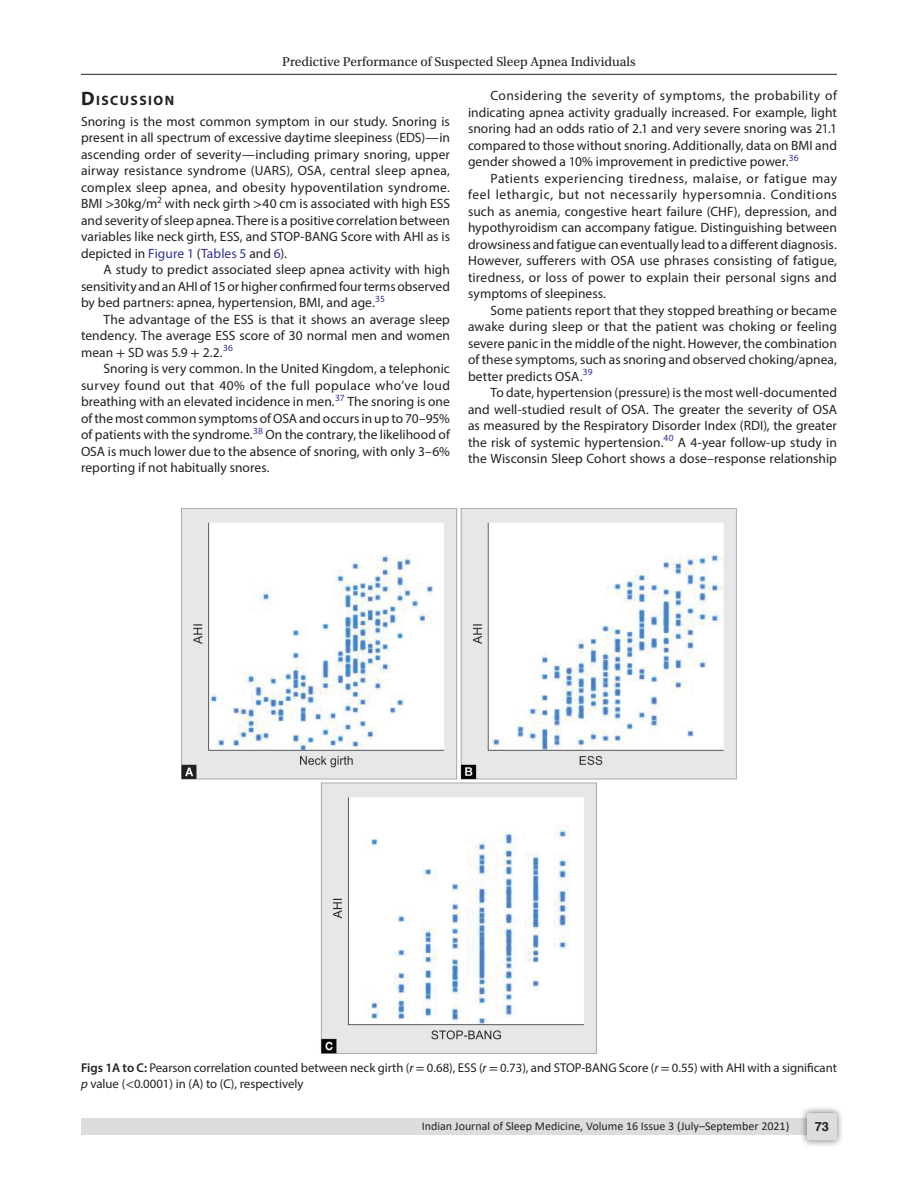
<style>
.page{position:relative;width:918px;height:1188px;background:#fff}
.page>*{position:absolute;margin:0;border:0;box-sizing:border-box;transform-origin:0 0}
.Head-1{font:700 13.65px "Myriad Pro";letter-spacing:.105em;color:#231f20}
.Para-Indent{font:13.5px/16.5px "Myriad Pro";letter-spacing:.005em;color:#231f20;text-align:justify}
.Para-NoIndent{font:13.5px/16.5px "Myriad Pro";color:#231f20;text-align:justify}
.t1{font:13.5px "Utopia Std";color:#231f20}
.FigCaption{font:12.75px/15.3px "Myriad Pro";color:#231f20}
.t2{font:700 12.75px "Helvetica LT Std";color:#231f20}
.t3{font:12px "Calibri";color:#231f20}
.s1{font-size:19.5px}
.s2{font-family:"STIX General"}
.s3{color:#2e3092}
.s4{font-weight:600}
.s5{font-style:italic}
</style>
<div class="page">
<hr style="left:81px;top:74px;width:756px;height:1px;background:#231f20">
<div style="left:81px;top:1119px;width:756px;height:16px;background:#dcdddf"></div>
<div style="left:800px;top:1106px;width:44px;height:41px;background:#231f20;opacity:.61"></div>
<div style="left:807px;top:1113px;width:30px;height:27px;background:#dcdddf;border-radius:2px"></div>
<img style="left:182px;top:509px;width:554px;height:545px">
<p class="t1" style="left:282px;top:55px;width:355px">Predictive Performance of Suspected Sleep Apnea Individuals</p>
<p class="Head-1" style="left:81px;top:91px;width:95px"><span class="s1">D</span>ISCUSSION</p>
<p class="Para-NoIndent" style="left:81px;top:113px;width:371px">Snoring is the most common symptom in our study. Snoring is present in all spectrum of excessive daytime sleepiness (EDS)—in ascending order of severity—including primary snoring, upper airway resistance syndrome (UARS), OSA, central sleep apnea, complex sleep apnea, and obesity hypoventilation syndrome.<br>BMI <span class="s2">&gt;</span>30kg/m<sup>2</sup> with neck girth <span class="s2">&gt;</span>40 cm is associated with high ESS and severity of sleep apnea. There is a positive correlation between variables like neck girth, ESS, and STOP-BANG Score with AHI as is depicted in <span class="s3">Figure 1</span> (<span class="s3">Tables 5</span> and <span class="s3">6</span>).</p>
<p class="Para-Indent" style="left:81px;top:261px;width:370px;text-indent:22px">A study to predict associated sleep apnea activity with high sensitivity and an AHI of 15 or higher confirmed four terms observed by bed partners: apnea, hypertension, BMI, and age.<sup>35</sup></p>
<p class="Para-Indent" style="left:81px;top:311px;width:371px;text-indent:22px">The advantage of the ESS is that it shows an average sleep tendency. The average ESS score of 30 normal men and women mean <span class="s2">+</span> SD was 5.9 <span class="s2">+</span> 2.2.<sup>36</sup></p>
<p class="Para-Indent" style="left:81px;top:360px;width:371px;text-indent:22px">Snoring is very common. In the United Kingdom, a telephonic survey found out that 40% of the full populace who’ve loud breathing with an elevated incidence in men.<sup>37</sup> The snoring is one of the most common symptoms of OSA and occurs in up to 70–95% of patients with the syndrome.<sup>38</sup> On the contrary, the likelihood of OSA is much lower due to the absence of snoring, with only 3–6% reporting if not habitually snores.</p>
<p class="Para-Indent" style="left:468px;top:87px;width:371px;text-indent:22px">Considering the severity of symptoms, the probability of indicating apnea activity gradually increased. For example, light snoring had an odds ratio of 2.1 and very severe snoring was 21.1 compared to those without snoring. Additionally, data on BMI and gender showed a 10% improvement in predictive power.<sup>36</sup></p>
<p class="Para-Indent" style="left:468px;top:170px;width:371px;text-indent:22px">Patients experiencing tiredness, malaise, or fatigue may feel lethargic, but not necessarily hypersomnia. Conditions such as anemia, congestive heart failure (CHF), depression, and hypothyroidism can accompany fatigue. Distinguishing between drowsiness and fatigue can eventually lead to a different diagnosis.<br>However, sufferers with OSA use phrases consisting of fatigue, tiredness, or loss of power to explain their personal signs and symptoms of sleepiness.</p>
<p class="Para-Indent" style="left:468px;top:302px;width:371px;text-indent:22px">Some patients report that they stopped breathing or became awake during sleep or that the patient was choking or feeling severe panic in the middle of the night. However, the combination of these symptoms, such as snoring and observed choking/apnea, better predicts OSA.<sup>39</sup></p>
<p class="Para-Indent" style="left:468px;top:384px;width:371px;text-indent:22px">To date, hypertension (pressure) is the most well-documented and well-studied result of OSA. The greater the severity of OSA as measured by the Respiratory Disorder Index (RDI), the greater the risk of systemic hypertension.<sup>40</sup> A 4-year follow-up study in the Wisconsin Sleep Cohort shows a dose–response relationship</p>
<p class="FigCaption" style="left:81px;top:1060px;width:757px"><span class="s4">Figs 1A to C:</span> Pearson correlation counted between neck girth (<span class="s5">r</span> <span class="s2">=</span> 0.68), ESS (<span class="s5">r</span> <span class="s2">=</span> 0.73), and STOP-BANG Score (<span class="s5">r</span> <span class="s2">=</span> 0.55) with AHI with a significant <span class="s5">p</span> value (<span class="s2">&lt;</span>0.0001) in (A) to (C), respectively</p>
<p class="t3" style="left:422px;top:1117px;width:369px">Indian Journal of Sleep Medicine, Volume 16 Issue 3 (July–September 2021)</p>
<p class="t2" style="left:815px;top:1119px;width:16px">73</p>
</div>
